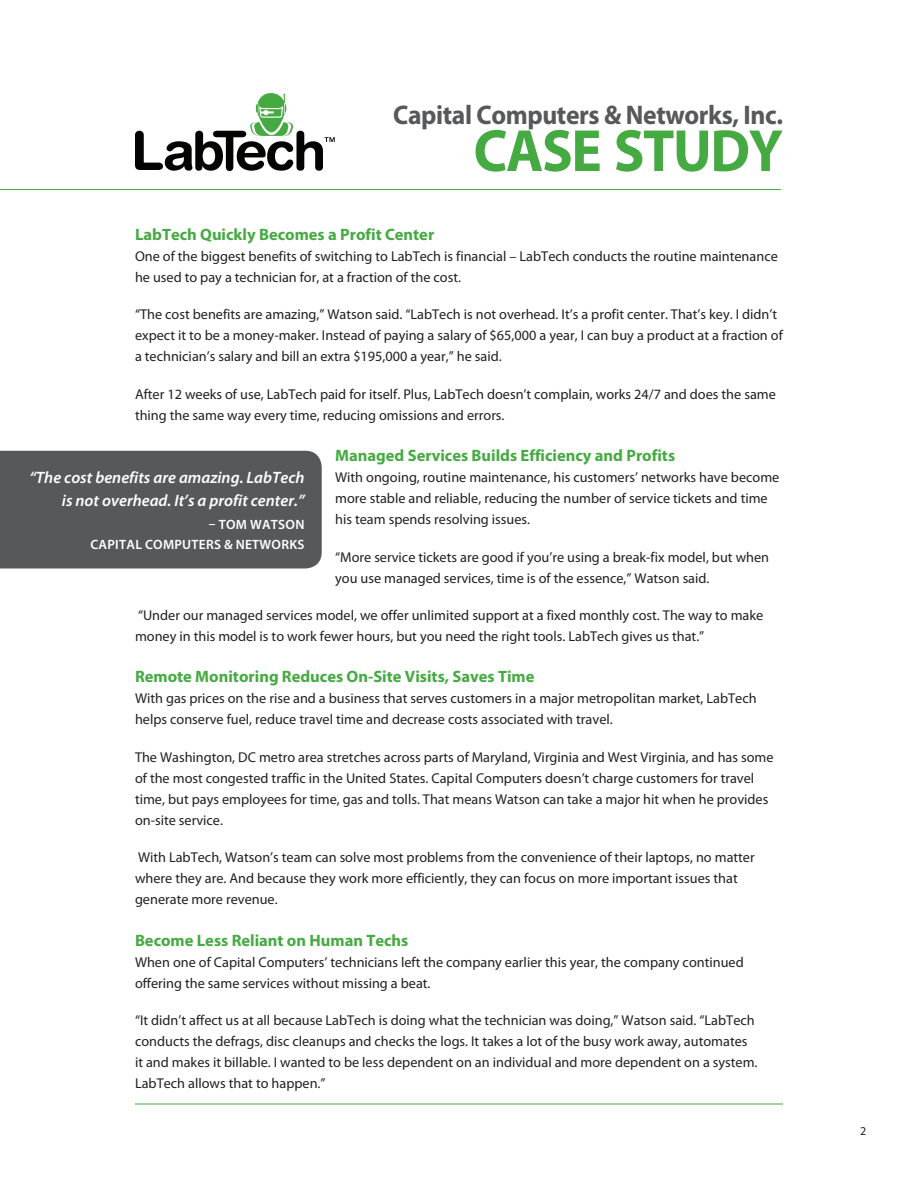
<style>
.page{position:relative;width:918px;height:1188px;background:#fff}
.page>*{position:absolute;margin:0;border:0;box-sizing:border-box;transform-origin:0 0}
.t1{font:700 60px "Myriad Pro";letter-spacing:-.025em;color:#46aa42;scale:.95 1}
.t2{font:700 27px "Myriad Pro";letter-spacing:-.015em;color:#57585a;scale:.95 1}
.Body_Text{font:700 16.5px "Myriad Pro";color:#46aa42}
.t3{font:italic 600 16.5px/22.5px "Myriad Pro";color:#fff;text-align:right}
.Body_Text-2{font:14.25px/21px "Myriad Pro";color:#231f20}
.Quote_End{font:600 13.5px "Myriad Pro";letter-spacing:.02em;color:#fff}
.t4{font:12px "Myriad Pro";color:#231f20}
</style>
<div class="page">
<hr style="left:0;top:189px;width:781px;height:1px;background:#46aa42">
<hr style="left:135px;top:1104px;width:648px;height:1px;background:#46aa42">
<svg style="left:135px;top:93px;width:200px;height:78px"></svg>
<div style="left:0;top:451px;width:322px;height:117px;background:#57585a"></div>
<h2 class="t2" style="left:393px;top:98px;width:412px">Capital Computers &amp; Networks, Inc.</h2>
<h1 class="t1" style="left:474px;top:112px;width:327px">CASE STUDY</h1>
<p class="Body_Text" style="left:135px;top:224px;width:301px">LabTech Quickly Becomes a Profit Center</p>
<p class="Body_Text-2" style="left:135px;top:246px;width:644px">One of the biggest benefits of switching to LabTech is financial – LabTech conducts the routine maintenance he used to pay a technician for, at a fraction of the cost.</p>
<p class="Body_Text-2" style="left:135px;top:304px;width:649px">“The cost benefits are amazing,” Watson said. “LabTech is not overhead. It’s a profit center. That’s key. I didn’t expect it to be a money-maker. Instead of paying a salary of $65,000 a year, I can buy a product at a fraction of a technician’s salary and bill an extra $195,000 a year,” he said.</p>
<p class="Body_Text-2" style="left:135px;top:383px;width:642px">After 12 weeks of use, LabTech paid for itself. Plus, LabTech doesn’t complain, works 24/7 and does the same thing the same way every time, reducing omissions and errors.</p>
<p class="Body_Text" style="left:335px;top:445px;width:341px">Managed Services Builds Efficiency and Profits</p>
<p class="Body_Text-2" style="left:335px;top:467px;width:446px">With ongoing, routine maintenance, his customers’ networks have become more stable and reliable, reducing the number of service tickets and time his team spends resolving issues.</p>
<p class="Body_Text-2" style="left:335px;top:546px;width:435px">“More service tickets are good if you’re using a break-fix model, but when you use managed services, time is of the essence,” Watson said.</p>
<p class="Body_Text-2" style="left:135px;top:604px;width:630px">“Under our managed services model, we offer unlimited support at a fixed monthly cost. The way to make money in this model is to work fewer hours, but you need the right tools. LabTech gives us that.”</p>
<p class="Body_Text" style="left:135px;top:666px;width:401px">Remote Monitoring Reduces On-Site Visits, Saves Time</p>
<p class="Body_Text-2" style="left:135px;top:688px;width:623px">With gas prices on the rise and a business that serves customers in a major metropolitan market, LabTech helps conserve fuel, reduce travel time and decrease costs associated with travel.</p>
<p class="Body_Text-2" style="left:135px;top:746px;width:640px">The Washington, DC metro area stretches across parts of Maryland, Virginia and West Virginia, and has some of the most congested traffic in the United States. Capital Computers doesn’t charge customers for travel time, but pays employees for time, gas and tolls. That means Watson can take a major hit when he provides on-site service.</p>
<p class="Body_Text-2" style="left:135px;top:846px;width:621px">With LabTech, Watson’s team can solve most problems from the convenience of their laptops, no matter where they are. And because they work more efficiently, they can focus on more important issues that generate more revenue.</p>
<p class="Body_Text" style="left:135px;top:929px;width:275px">Become Less Reliant on Human Techs</p>
<p class="Body_Text-2" style="left:135px;top:951px;width:610px">When one of Capital Computers’ technicians left the company earlier this year, the company continued offering the same services without missing a beat.</p>
<p class="Body_Text-2" style="left:135px;top:1009px;width:624px">“It didn’t affect us at all because LabTech is doing what the technician was doing,” Watson said. “LabTech conducts the defrags, disc cleanups and checks the logs. It takes a lot of the busy work away, automates it and makes it billable. I wanted to be less dependent on an individual and more dependent on a system.<br>LabTech allows that to happen.”</p>
<p class="t3" style="left:29px;top:466px;width:277px">“The cost benefits are amazing. LabTech is not overhead. It’s a profit center.”</p>
<p class="Quote_End" style="left:209px;top:516px;width:97px">– TOM WATSON</p>
<p class="Quote_End" style="left:90px;top:536px;width:216px">CAPITAL COMPUTERS &amp; NETWORKS</p>
<p class="t4" style="left:860px;top:1124px;width:8px">2</p>
</div>
